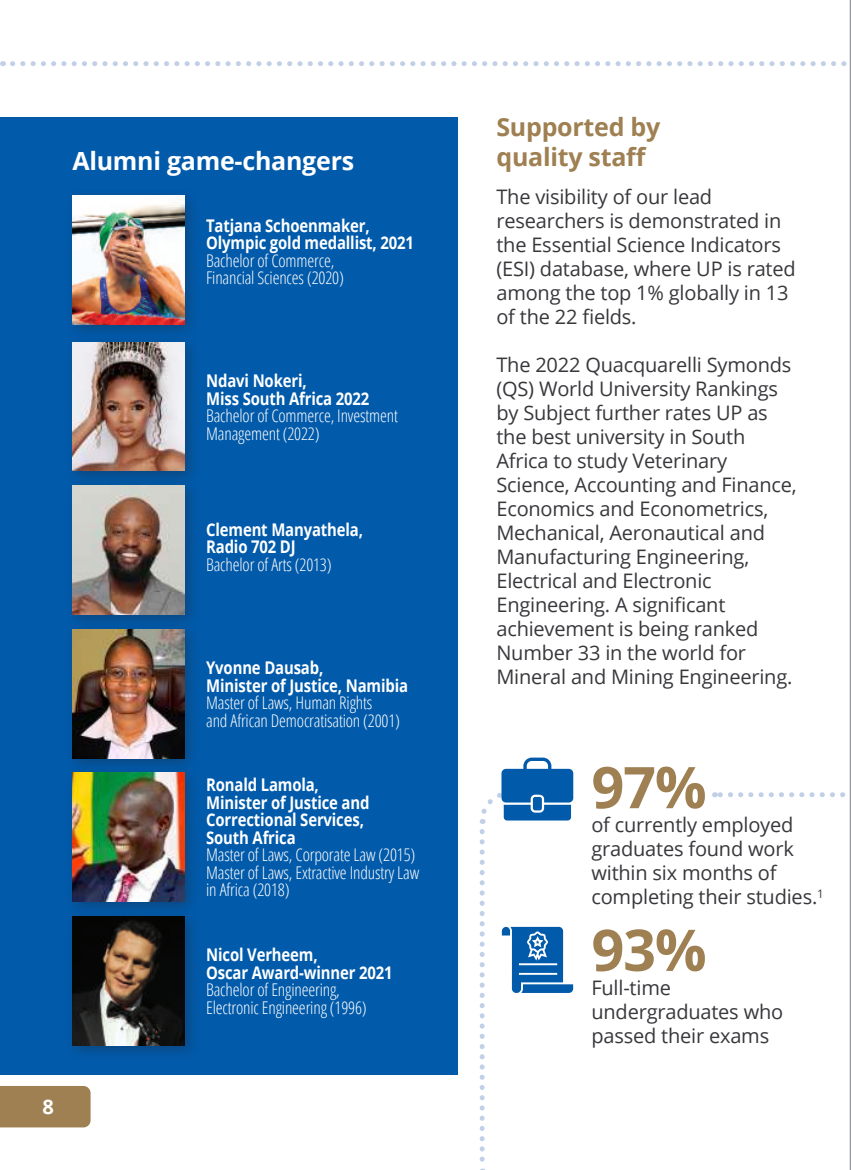
<style>
.page{position:relative;width:851px;height:1170px;background:#fff}
.page>*{position:absolute;margin:0;border:0;box-sizing:border-box;transform-origin:0 0}
.t1{font:700 57.5px "Open Sans";color:#9f8052}
.t2{font:700 25px/30px "Open Sans";letter-spacing:-.01em;color:#9f8052}
.t3{font:700 25px "Open Sans";letter-spacing:-.01em;color:#fff}
.t4{font:20px/24px "Open Sans";letter-spacing:-.01em;color:#38383c}
.t5{font:700 20px "Open Sans";color:#fff}
.t6{font:300 condensed 17.5px/17.5px "Open Sans";letter-spacing:-.01em;color:#fff}
.t7{font:700 17.5px/17.5px "Open Sans";letter-spacing:-.01em;color:#fff;scale:.85 1}
</style>
<div class="page">
<div style="left:0;top:117px;width:457px;height:957px;background:#015aaa"></div>
<svg style="left:13px;top:61px;width:838px;height:5px"></svg>
<svg style="left:714px;top:792px;width:137px;height:5px"></svg>
<svg style="left:479px;top:831px;width:5px;height:338px"></svg>
<div style="left:64px;top:188px;width:135px;height:152px;background:#231f20;opacity:.31"></div>
<img style="left:72px;top:196px;width:112px;height:128px">
<div style="left:64px;top:621px;width:135px;height:152px;background:#231f20;opacity:.31"></div>
<img style="left:72px;top:630px;width:112px;height:128px">
<div style="left:65px;top:334px;width:135px;height:152px;background:#231f20;opacity:.31"></div>
<img style="left:73px;top:342px;width:111px;height:129px">
<div style="left:64px;top:764px;width:135px;height:153px;background:#231f20;opacity:.31"></div>
<img style="left:72px;top:772px;width:112px;height:129px">
<div style="left:65px;top:478px;width:135px;height:152px;background:#231f20;opacity:.31"></div>
<img style="left:73px;top:486px;width:111px;height:128px">
<div style="left:65px;top:908px;width:135px;height:152px;background:#231f20;opacity:.31"></div>
<img style="left:73px;top:916px;width:111px;height:128px">
<svg style="left:502px;top:926px;width:71px;height:66px"></svg>
<svg style="left:479px;top:757px;width:94px;height:67px"></svg>
<div style="left:533px;top:796px;width:8px;height:14px;background:#015aaa;border-radius:2px"></div>
<div style="left:0;top:1086px;width:91px;height:41px;background:#9f8052"></div>
<hr style="left:849px;top:0;width:1px;height:1169px;background:#939598">
<p class="t3" style="left:72px;top:143px;width:283px">Alumni game-changers</p>
<p class="t7" style="left:206px;top:216px;width:246px">Tatjana Schoenmaker,<br>Olympic gold medallist, 2021</p>
<p class="t6" style="left:206px;top:251px;width:139px">Bachelor of Commerce,<br>Financial Sciences (2020)</p>
<p class="t7" style="left:206px;top:371px;width:193px">Ndavi Nokeri,<br>Miss South Africa 2022</p>
<p class="t6" style="left:206px;top:406px;width:193px">Bachelor of Commerce, Investment<br>Management (2022)</p>
<p class="t7" style="left:206px;top:520px;width:186px">Clement Manyathela,<br>Radio 702 DJ</p>
<p class="t6" style="left:206px;top:555px;width:127px">Bachelor of Arts (2013)</p>
<p class="t5" style="left:43px;top:1092px;width:13px">8</p>
<p class="t7" style="left:206px;top:658px;width:239px">Yvonne Dausab,<br>Minister of Justice, Namibia</p>
<p class="t6" style="left:206px;top:693px;width:195px">Master of Laws, Human Rights<br>and African Democratisation (2001)</p>
<p class="t7" style="left:206px;top:775px;width:194px">Ronald Lamola,<br>Minister of Justice and<br>Correctional Services,<br>South Africa</p>
<p class="t6" style="left:206px;top:845px;width:215px">Master of Laws, Corporate Law (2015)<br>Master of Laws, Extractive Industry Law in Africa (2018)</p>
<p class="t7" style="left:206px;top:945px;width:221px">Nicol Verheem,<br>Oscar Award-winner 2021</p>
<p class="t6" style="left:206px;top:980px;width:162px">Bachelor of Engineering,<br>Electronic Engineering (1996)</p>
<p class="t2" style="left:496px;top:111px;width:165px">Supported by quality staff</p>
<p class="t4" style="left:496px;top:184px;width:301px">The visibility of our lead researchers is demonstrated in the Essential Science Indicators (ESI) database, where UP is rated among the top 1% globally in 13 of the 22 fields.</p>
<p class="t4" style="left:496px;top:352px;width:302px">The 2022 Quacquarelli Symonds (QS) World University Rankings by Subject further rates UP as the best university in South<br>Africa to study Veterinary<br>Science, Accounting and Finance,<br>Economics and Econometrics,<br>Mechanical, Aeronautical and<br>Manufacturing Engineering,<br>Electrical and Electronic<br>Engineering. A significant achievement is being ranked<br>Number 33 in the world for<br>Mineral and Mining Engineering.</p>
<h1 class="t1" style="left:591px;top:746px;width:117px">97%</h1>
<p class="t4" style="left:591px;top:812px;width:234px">of currently employed graduates found work within six months of completing their studies.<sup>1</sup></p>
<h1 class="t1" style="left:591px;top:909px;width:117px">93%</h1>
<p class="t4" style="left:591px;top:975px;width:193px">Full-time undergraduates who passed their exams</p>
</div>
